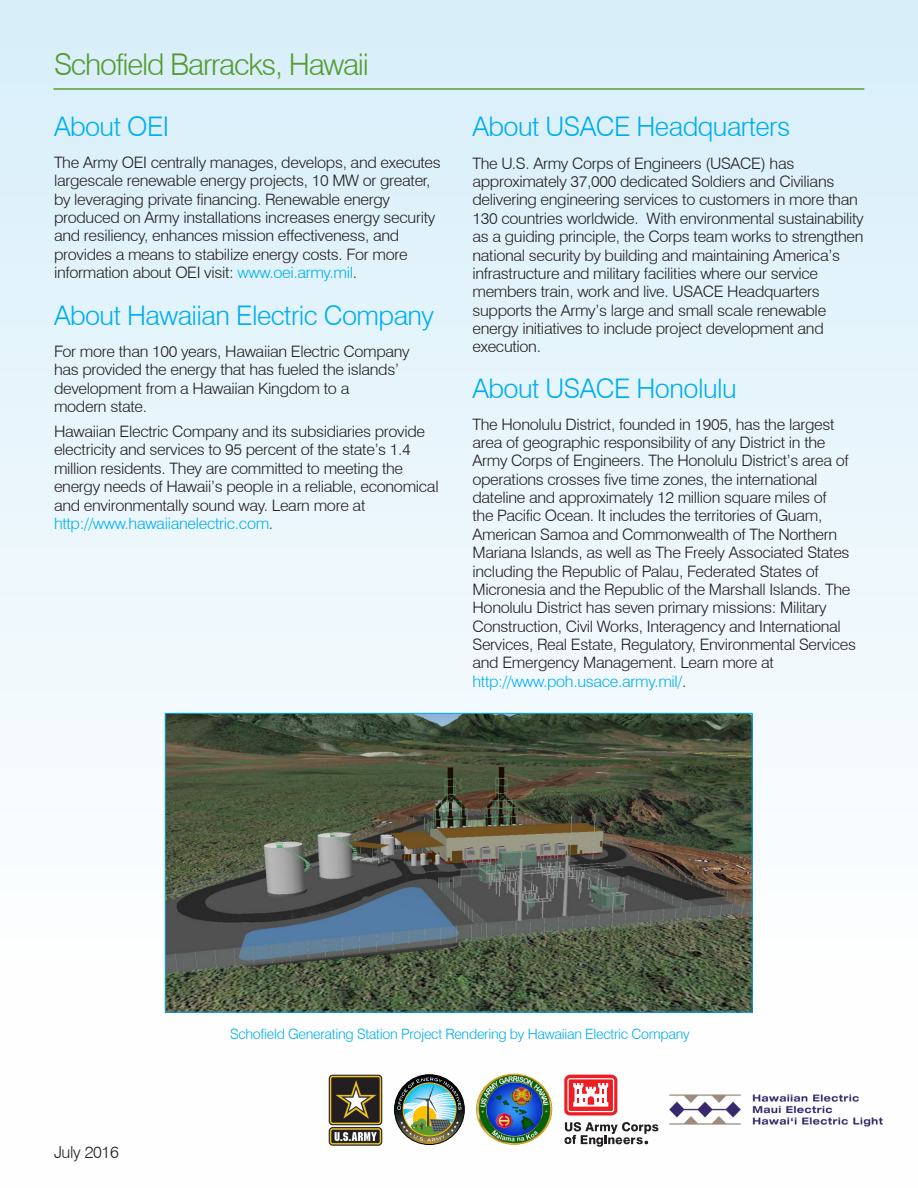
<style>
.page{position:relative;width:918px;height:1188px;background:#fff}
.page>*{position:absolute;margin:0;border:0;box-sizing:border-box;transform-origin:0 0}
.t1{font:300 30px "Swiss 721 BT";letter-spacing:-.04em;color:#589b31}
.t2{font:300 27px "Swiss 721 BT";letter-spacing:-.02em;color:#00aeef}
.t3{font:300 16.5px "Swiss 721 BT";letter-spacing:-.02em;color:#231f20}
.t4{font:300 15.75px/18.3px "Swiss 721 BT";letter-spacing:-.02em;color:#231f20}
.t5{font:300 14.25px "Swiss 721 BT";letter-spacing:-.02em;color:#00aeef}
.s1{color:#00aeef}
</style>
<div class="page">
<div style="left:0;top:0;width:918px;height:1188px;background:linear-gradient(to bottom,#d8effa,#fff)"></div>
<hr style="left:53px;top:88px;width:811px;height:2px;background:#589b31">
<img style="left:167px;top:715px;width:584px;height:296px">
<div style="left:165px;top:713px;width:588px;height:300px;border:1px solid #00aeef"></div>
<img style="left:324px;top:1063px;width:62px;height:93px">
<svg style="left:395px;top:1075px;width:69px;height:70px"></svg>
<div style="left:394px;top:1075px;width:71px;height:70px;border:1px solid #000103;border-radius:50%"></div>
<img style="left:397px;top:1078px;width:64px;height:64px">
<img style="left:477px;top:1074px;width:75px;height:70px">
<div style="left:476px;top:1074px;width:76px;height:71px;border:1px solid #d49f0c;border-radius:50%"></div>
<img style="left:670px;top:1094px;width:212px;height:32px">
<svg style="left:564px;top:1075px;width:53px;height:41px"></svg>
<svg style="left:564px;top:1122px;width:94px;height:25px"></svg>
<p class="t1" style="left:54px;top:46px;width:317px">Schofield Barracks, Hawaii</p>
<p class="t2" style="left:54px;top:110px;width:117px">About OEI</p>
<p class="t4" style="left:54px;top:153px;width:388px">The Army OEI centrally manages, develops, and executes largescale renewable energy projects, 10 MW or greater, by leveraging private financing. Renewable energy produced on Army installations increases energy security and resiliency, enhances mission effectiveness, and provides a means to stabilize energy costs. For more information about OEI visit: <span class="s1">www.oei.army.mil</span>.</p>
<p class="t2" style="left:54px;top:299px;width:382px">About Hawaiian Electric Company</p>
<p class="t4" style="left:54px;top:342px;width:357px">For more than 100 years, Hawaiian Electric Company has provided the energy that has fueled the islands’ development from a Hawaiian Kingdom to a<br>modern state.</p>
<p class="t4" style="left:54px;top:422px;width:386px">Hawaiian Electric Company and its subsidiaries provide electricity and services to 95 percent of the state’s 1.4 million residents. They are committed to meeting the energy needs of Hawaii’s people in a reliable, economical and environmentally sound way. Learn more at <span class="s1">http://www.hawaiianelectric.com</span>.</p>
<p class="t2" style="left:472px;top:110px;width:319px">About USACE Headquarters</p>
<p class="t4" style="left:472px;top:154px;width:393px">The U.S. Army Corps of Engineers (USACE) has approximately 37,000 dedicated Soldiers and Civilians delivering engineering services to customers in more than 130 countries worldwide. With environmental sustainability as a guiding principle, the Corps team works to strengthen national security by building and maintaining America’s infrastructure and military facilities where our service members train, work and live. USACE Headquarters supports the Army’s large and small scale renewable energy initiatives to include project development and execution.</p>
<p class="t2" style="left:472px;top:372px;width:266px">About USACE Honolulu</p>
<p class="t4" style="left:472px;top:415px;width:385px">The Honolulu District, founded in 1905, has the largest area of geographic responsibility of any District in the Army Corps of Engineers. The Honolulu District’s area of operations crosses five time zones, the international dateline and approximately 12 million square miles of<br>the Pacific Ocean. It includes the territories of Guam, American Samoa and Commonwealth of The Northern Mariana Islands, as well as The Freely Associated States including the Republic of Palau, Federated States of Micronesia and the Republic of the Marshall Islands. The Honolulu District has seven primary missions: Military Construction, Civil Works, Interagency and International Services, Real Estate, Regulatory, Environmental Services and Emergency Management. Learn more at <span class="s1">http://www.poh.usace.army.mil/</span>.</p>
<p class="t3" style="left:54px;top:1143px;width:66px">July 2016</p>
<p class="t5" style="left:230px;top:1025px;width:461px">Schofield Generating Station Project Rendering by Hawaiian Electric Company</p>
</div>
